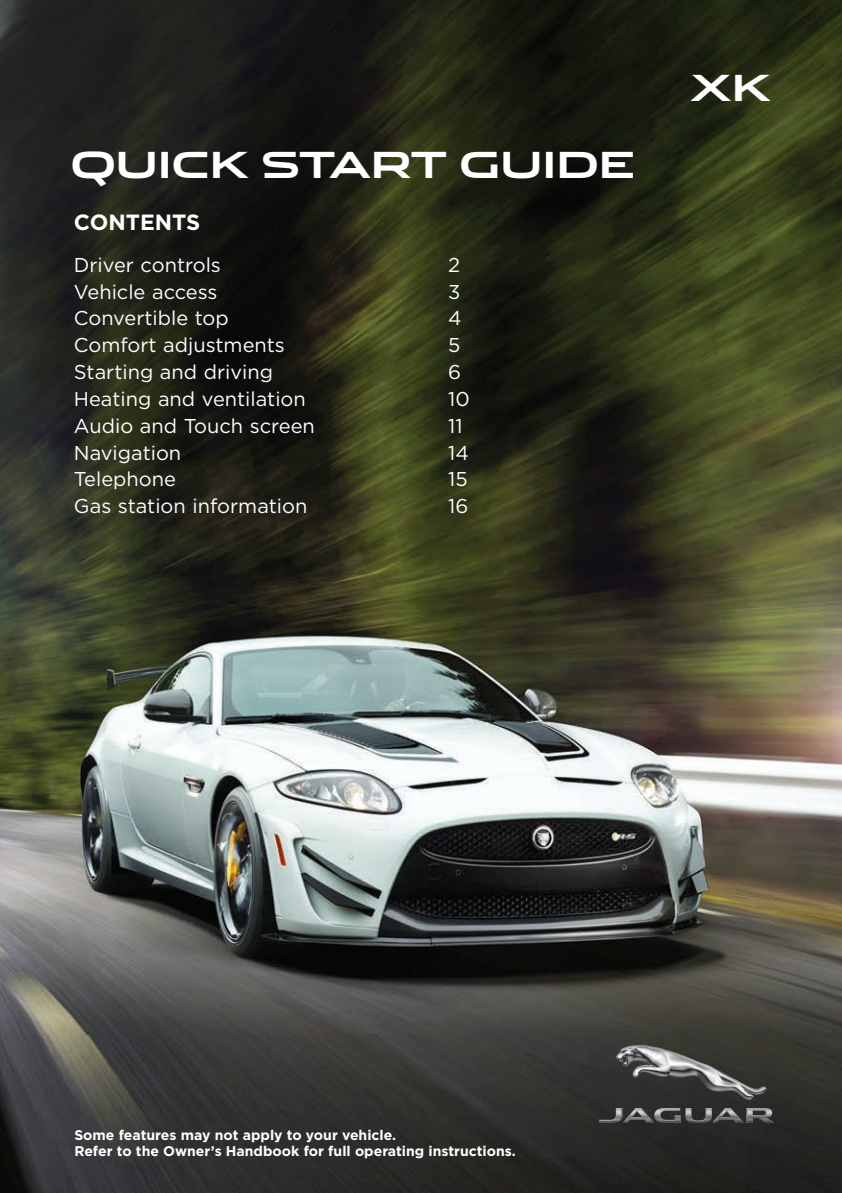
<style>
.page{position:relative;width:842px;height:1193px;background:#fff}
.page>*{position:absolute;margin:0;border:0;box-sizing:border-box;transform-origin:0 0}
.t1{font:700 36px "Jaguar";color:#fff}
.t2{font:700 22px "Gotham";color:#fff}
.t3{font:20px "Gotham";color:#fff}
.t4{font:700 14px/16.8px "Gotham";color:#fff}
</style>
<div class="page">
<img style="left:0;top:0;width:841px;height:1193px">
<img style="left:599px;top:1045px;width:174px;height:78px">
<h1 class="t1" style="left:71px;top:134px;width:566px">QUICK START GUIDE</h1>
<p class="t2" style="left:74px;top:208px;width:128px">CONTENTS</p>
<p class="t3" style="left:74px;top:252px;width:148px">Driver controls</p>
<p class="t3" style="left:448px;top:252px;width:13px">2</p>
<p class="t3" style="left:74px;top:279px;width:145px">Vehicle access</p>
<p class="t3" style="left:448px;top:279px;width:14px">3</p>
<p class="t3" style="left:74px;top:305px;width:156px">Convertible top</p>
<p class="t3" style="left:448px;top:305px;width:15px">4</p>
<p class="t3" style="left:74px;top:332px;width:212px">Comfort adjustments</p>
<p class="t3" style="left:448px;top:332px;width:14px">5</p>
<p class="t3" style="left:74px;top:359px;width:201px">Starting and driving</p>
<p class="t3" style="left:448px;top:359px;width:14px">6</p>
<p class="t3" style="left:74px;top:386px;width:233px">Heating and ventilation</p>
<p class="t3" style="left:448px;top:386px;width:23px">10</p>
<p class="t3" style="left:74px;top:413px;width:242px">Audio and Touch screen</p>
<p class="t3" style="left:448px;top:413px;width:16px">11</p>
<p class="t3" style="left:74px;top:440px;width:109px">Navigation</p>
<p class="t3" style="left:448px;top:440px;width:22px">14</p>
<p class="t3" style="left:74px;top:466px;width:104px">Telephone</p>
<p class="t3" style="left:448px;top:466px;width:21px">15</p>
<p class="t3" style="left:74px;top:493px;width:235px">Gas station information</p>
<p class="t3" style="left:448px;top:493px;width:22px">16</p>
<h1 class="t1" style="left:689px;top:57px;width:84px">XK</h1>
<p class="t4" style="left:74px;top:1126px;width:443px">Some features may not apply to your vehicle.<br>Refer to the Owner’s Handbook for full operating instructions.</p>
</div>
